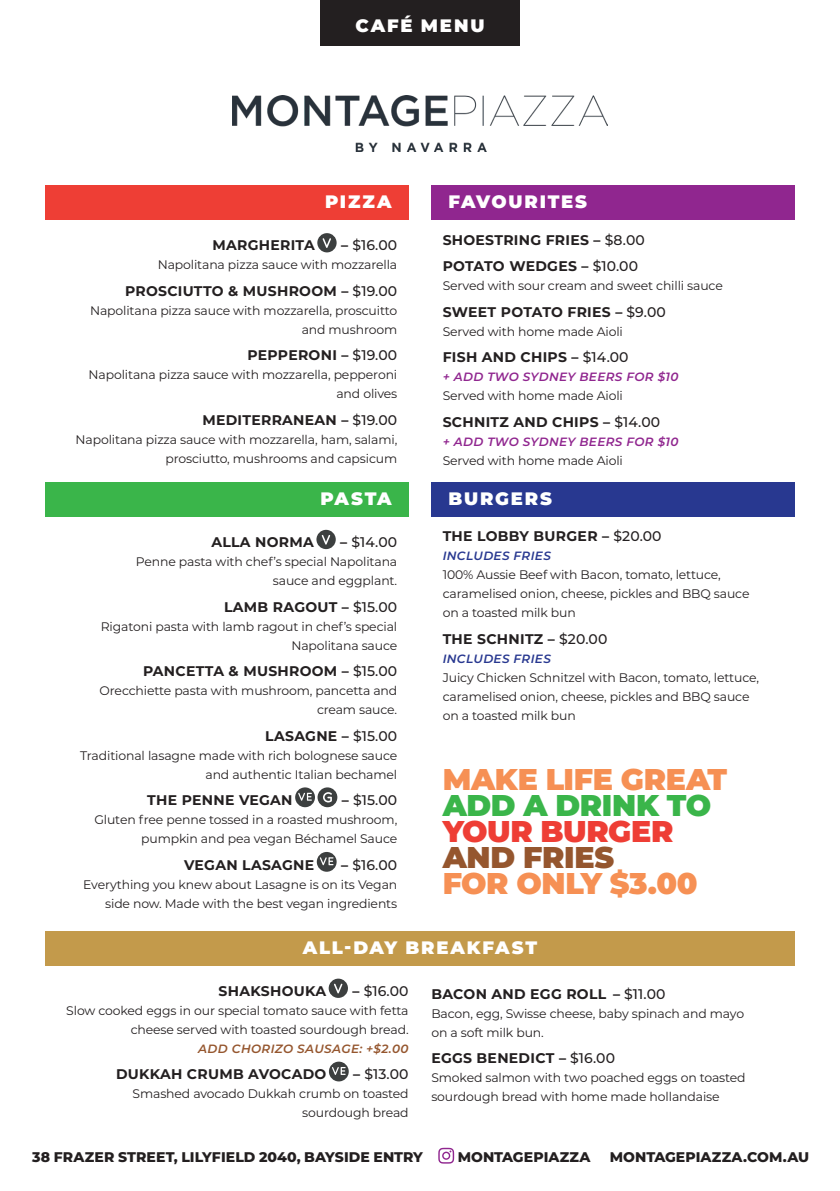
<style>
.page{position:relative;width:840px;height:1191px;background:#fff}
.page>*{position:absolute;margin:0;border:0;box-sizing:border-box;transform-origin:0 0}
.t1{font:900 30px/26px "Montserrat";letter-spacing:-.01em;color:#f69054}
.t2{font:900 18px "Montserrat";letter-spacing:.1em;color:#fff}
.Price{font:700 14px "Montserrat";letter-spacing:.02em;color:#231f20}
.t3{font:800 14px "Montserrat";letter-spacing:.005em;color:#231f20}
.Price-2{font:500 14px "Montserrat";letter-spacing:.01em;color:#231f20}
.Food_Description{font:12.4px/19px "Montserrat";letter-spacing:-.01em;color:#231f20;text-align:right}
.Food_Description-2{font:italic 600 12px "Montserrat";letter-spacing:.03em;color:#90268f}
.Food_Description-3{font:italic 600 12px "Montserrat";letter-spacing:.03em;color:#283890}
.Food_Description-4{font:italic 600 12px "Montserrat";letter-spacing:.03em;color:#95562e}
.s1{font-weight:700}
.s2{font-weight:500}
.s3{color:#3ab54a}
.s4{color:#ee3e35}
.s5{color:#95562e}
</style>
<div class="page">
<div style="left:317px;top:233px;width:19px;height:19px;background:#3c3f3f;border-radius:50%"></div>
<svg style="left:322px;top:238px;width:9px;height:10px"></svg>
<img style="left:232px;top:96px;width:375px;height:55px">
<div style="left:316px;top:530px;width:19px;height:19px;background:#3c3f3f;border-radius:50%"></div>
<svg style="left:321px;top:535px;width:9px;height:9px"></svg>
<svg style="left:295px;top:787px;width:20px;height:20px"></svg>
<svg style="left:298px;top:792px;width:14px;height:8px"></svg>
<div style="left:317px;top:787px;width:20px;height:20px;background:#3c3f3f;border-radius:50%"></div>
<svg style="left:323px;top:792px;width:9px;height:10px"></svg>
<div style="left:316px;top:852px;width:20px;height:19px;background:#3c3f3f;border-radius:50%"></div>
<svg style="left:320px;top:857px;width:13px;height:8px"></svg>
<div style="left:45px;top:185px;width:363px;height:35px;background:#ee3e35"></div>
<div style="left:320px;top:0;width:199px;height:45px;background:#231f20"></div>
<div style="left:431px;top:185px;width:363px;height:35px;background:#90268f"></div>
<div style="left:431px;top:482px;width:363px;height:34px;background:#283890"></div>
<div style="left:45px;top:482px;width:363px;height:34px;background:#3ab54a"></div>
<svg style="left:438px;top:1147px;width:16px;height:16px"></svg>
<svg style="left:328px;top:978px;width:20px;height:20px"></svg>
<svg style="left:333px;top:983px;width:9px;height:10px"></svg>
<div style="left:329px;top:1061px;width:19px;height:20px;background:#3c3f3f;border-radius:50%"></div>
<svg style="left:332px;top:1067px;width:13px;height:8px"></svg>
<div style="left:45px;top:930px;width:749px;height:35px;background:#c39a4b"></div>
<p class="t2" style="left:355px;top:12px;width:130px">CAFÉ MENU</p>
<p class="t2" style="left:325px;top:188px;width:68px">PIZZA</p>
<p class="t2" style="left:448px;top:188px;width:140px">FAVOURITES</p>
<p class="Price" style="left:212px;top:235px;width:104px">MARGHERITA</p>
<p class="Price-2" style="left:341px;top:236px;width:58px"><span class="s1">–</span> $16.00</p>
<p class="Food_Description" style="left:158px;top:255px;width:241px">Napolitana pizza sauce with mozzarella</p>
<p class="Price" style="left:125px;top:281px;width:273px">PROSCIUTTO &amp; MUSHROOM – <span class="s2">$19.00</span></p>
<p class="Food_Description" style="left:90px;top:301px;width:308px">Napolitana pizza sauce with mozzarella, proscuitto and mushroom</p>
<p class="Price" style="left:247px;top:345px;width:151px">PEPPERONI – <span class="s2">$19.00</span></p>
<p class="Food_Description" style="left:89px;top:365px;width:310px">Napolitana pizza sauce with mozzarella, pepperoni and olives</p>
<p class="Price" style="left:202px;top:410px;width:196px">MEDITERRANEAN – <span class="s2">$19.00</span></p>
<p class="Food_Description" style="left:75px;top:430px;width:323px">Napolitana pizza sauce with mozzarella, ham, salami, prosciutto, mushrooms and capsicum</p>
<p class="Price" style="left:442px;top:230px;width:204px">SHOESTRING FRIES – <span class="s2">$8.00</span></p>
<p class="Price" style="left:442px;top:256px;width:197px">POTATO WEDGES – <span class="s2">$10.00</span></p>
<p class="Food_Description" style="left:442px;top:276px;width:281px">Served with sour cream and sweet chilli sauce</p>
<p class="Price" style="left:442px;top:302px;width:224px">SWEET POTATO FRIES – <span class="s2">$9.00</span></p>
<p class="Food_Description" style="left:442px;top:321px;width:182px">Served with home made Aioli</p>
<p class="Price" style="left:442px;top:347px;width:187px">FISH AND CHIPS – <span class="s2">$14.00</span></p>
<p class="Food_Description-2" style="left:442px;top:368px;width:237px">+ ADD TWO SYDNEY BEERS FOR $10</p>
<p class="Food_Description" style="left:442px;top:386px;width:182px">Served with home made Aioli</p>
<p class="Price" style="left:442px;top:412px;width:219px">SCHNITZ AND CHIPS – <span class="s2">$14.00</span></p>
<p class="Food_Description-2" style="left:442px;top:433px;width:237px">+ ADD TWO SYDNEY BEERS FOR $10</p>
<p class="Food_Description" style="left:442px;top:450px;width:182px">Served with home made Aioli</p>
<p class="t2" style="left:320px;top:485px;width:73px">PASTA</p>
<p class="t2" style="left:448px;top:485px;width:105px">BURGERS</p>
<p class="Price" style="left:442px;top:526px;width:220px">THE LOBBY BURGER – <span class="s2">$20.00</span></p>
<p class="Food_Description-3" style="left:442px;top:547px;width:110px">INCLUDES FRIES</p>
<p class="Food_Description" style="left:442px;top:565px;width:308px;text-align:left">100% Aussie Beef with Bacon, tomato, lettuce, caramelised onion, cheese, pickles and BBQ sauce on a toasted milk bun</p>
<p class="Price" style="left:442px;top:629px;width:166px">THE SCHNITZ – <span class="s2">$20.00</span></p>
<p class="Food_Description-3" style="left:442px;top:650px;width:110px">INCLUDES FRIES</p>
<p class="Food_Description" style="left:442px;top:667px;width:318px;text-align:left">Juicy Chicken Schnitzel with Bacon, tomato, lettuce, caramelised onion, cheese, pickles and BBQ sauce on a toasted milk bun</p>
<p class="Price" style="left:211px;top:532px;width:104px">ALLA NORMA</p>
<p class="Price-2" style="left:340px;top:532px;width:58px"><span class="s1">–</span> $14.00</p>
<p class="Food_Description" style="left:136px;top:552px;width:263px">Penne pasta with chef’s special Napolitana</p>
<p class="Food_Description" style="left:273px;top:571px;width:126px">sauce and eggplant.</p>
<p class="Price" style="left:224px;top:596px;width:174px">LAMB RAGOUT – <span class="s2">$15.00</span></p>
<p class="Food_Description" style="left:101px;top:616px;width:298px">Rigatoni pasta with lamb ragout in chef’s special<br>Napolitana sauce</p>
<p class="Price" style="left:143px;top:661px;width:255px">PANCETTA &amp; MUSHROOM – <span class="s2">$15.00</span></p>
<p class="Food_Description" style="left:100px;top:681px;width:299px">Orecchiette pasta with mushroom, pancetta and cream sauce.</p>
<p class="Price" style="left:265px;top:725px;width:133px">LASAGNE – <span class="s2">$15.00</span></p>
<p class="Food_Description" style="left:80px;top:745px;width:318px">Traditional lasagne made with rich bolognese sauce and authentic Italian bechamel</p>
<p class="Price" style="left:147px;top:790px;width:147px">THE PENNE VEGAN</p>
<p class="Price-2" style="left:342px;top:790px;width:57px"><span class="s1">–</span> $15.00</p>
<p class="Food_Description" style="left:94px;top:810px;width:304px">Gluten free penne tossed in a roasted mushroom, pumpkin and pea vegan Béchamel Sauce</p>
<p class="Price" style="left:184px;top:854px;width:132px">VEGAN LASAGNE</p>
<p class="Price-2" style="left:341px;top:855px;width:58px"><span class="s1">–</span> $16.00</p>
<p class="Food_Description" style="left:83px;top:874px;width:315px">Everything you knew about Lasagne is on its Vegan side now. Made with the best vegan ingredients</p>
<p class="t1" style="left:442px;top:764px;width:286px">MAKE LIFE GREAT<br><span class="s3">ADD A DRINK TO<br></span><span class="s4">YOUR BURGER<br></span><span class="s5">AND FRIES<br></span>FOR ONLY $3.00</p>
<p class="t2" style="left:303px;top:934px;width:236px">ALL-DAY BREAKFAST</p>
<p class="Price" style="left:218px;top:980px;width:109px">SHAKSHOUKA</p>
<p class="Price-2" style="left:352px;top:981px;width:58px"><span class="s1">–</span> $16.00</p>
<p class="Food_Description" style="left:66px;top:1000px;width:343px">Slow cooked eggs in our special tomato sauce with fetta cheese served with toasted sourdough bread.</p>
<p class="Food_Description-4" style="left:198px;top:1040px;width:212px">ADD CHORIZO SAUSAGE: +$2.00</p>
<p class="Price" style="left:116px;top:1064px;width:212px">DUKKAH CRUMB AVOCADO</p>
<p class="Price-2" style="left:353px;top:1064px;width:57px"><span class="s1">–</span> $13.00</p>
<p class="Food_Description" style="left:132px;top:1084px;width:277px">Smashed avocado Dukkah crumb on toasted sourdough bread</p>
<p class="Price" style="left:431px;top:983px;width:235px">BACON AND EGG ROLL – <span class="s2">$11.00</span></p>
<p class="Food_Description" style="left:431px;top:1003px;width:314px;text-align:left">Bacon, egg, Swisse cheese, baby spinach and mayo on a soft milk bun.</p>
<p class="Price" style="left:431px;top:1048px;width:185px">EGGS BENEDICT – <span class="s2">$16.00</span></p>
<p class="Food_Description" style="left:431px;top:1068px;width:315px;text-align:left">Smoked salmon with two poached eggs on toasted sourdough bread with home made hollandaise</p>
<p class="t3" style="left:32px;top:1146px;width:392px">38 FRAZER STREET, LILYFIELD 2040, BAYSIDE ENTRY</p>
<p class="t3" style="left:457px;top:1146px;width:134px">MONTAGEPIAZZA</p>
<p class="t3" style="left:609px;top:1146px;width:201px">MONTAGEPIAZZA.COM.AU</p>
</div>
